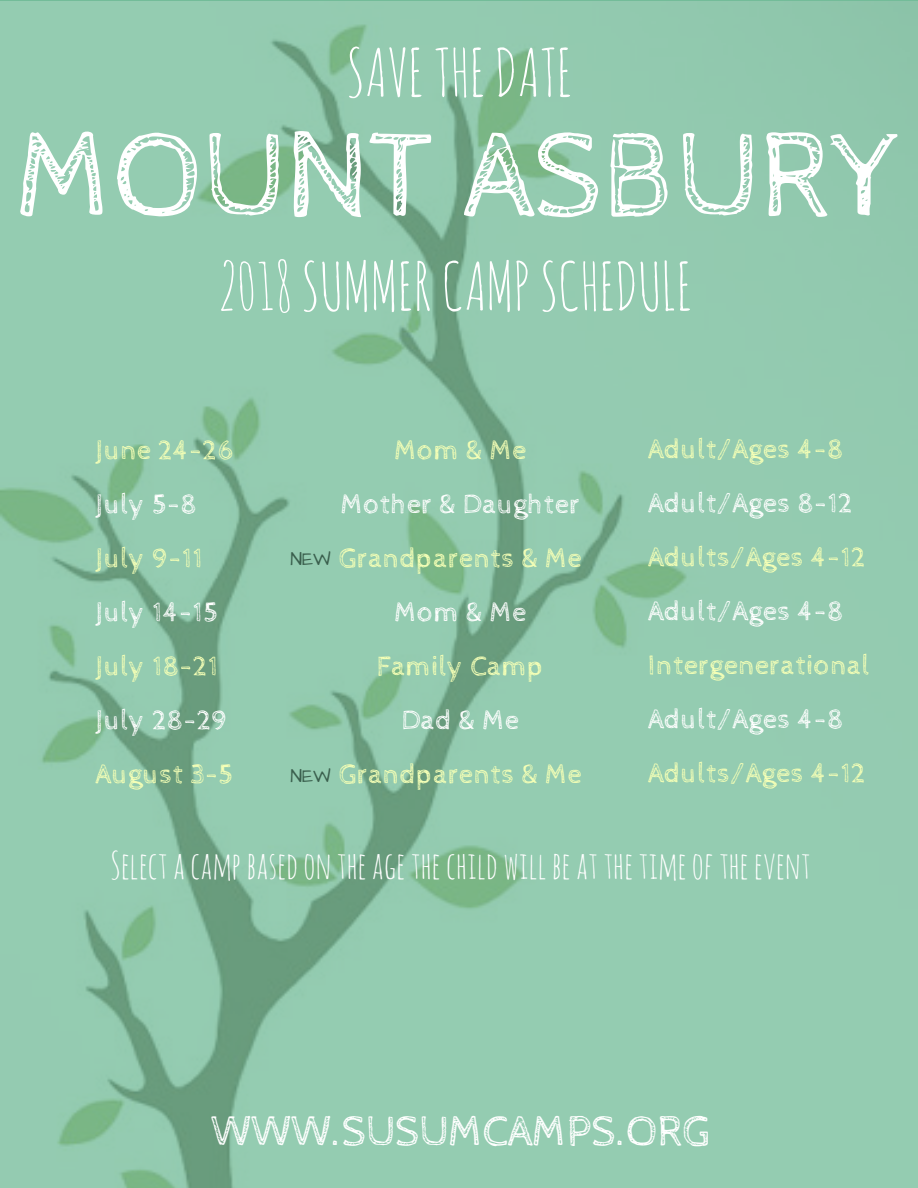
<style>
.page{position:relative;width:918px;height:1188px;background:#fff}
.page>*{position:absolute;margin:0;border:0;box-sizing:border-box;transform-origin:0 0}
.t1{font:124.5px "Cabin Sketch";color:#fff}
.t2{font:65.4px "Amatic SC";color:#fff}
.t3{font:43.65px "Cabin Sketch";color:#fff}
.t4{font:37.35px "Amatic SC";color:#fff}
.t5{font:28.05px "Cabin Sketch";letter-spacing:.02em;color:#f4ffb6}
.t6{font:28.05px "Cabin Sketch";letter-spacing:.02em;color:#fff}
.t7{font:18.75px "Architects Daughter";color:#3a5f4d}
</style>
<div class="page">
<img style="left:0;top:1px;width:918px;height:1187px">
<h2 class="t2" style="left:346px;top:30px;width:228px">SAVE THEDATE</h2>
<h1 class="t1" style="left:16px;top:106px;width:889px">MOUNT ASBURY</h1>
<h2 class="t2" style="left:218px;top:244px;width:476px">2018 SUMMERCAMP SCHEDULE</h2>
<p class="t5" style="left:96px;top:434px;width:139px">June 24-26</p>
<p class="t6" style="left:96px;top:488px;width:103px">July 5-8</p>
<p class="t5" style="left:96px;top:542px;width:109px">July 9-11</p>
<p class="t6" style="left:96px;top:596px;width:124px">July 14-15</p>
<p class="t5" style="left:96px;top:650px;width:124px">July 18-21</p>
<p class="t6" style="left:96px;top:704px;width:134px">July 28-29</p>
<p class="t5" style="left:96px;top:758px;width:140px">August 3-5</p>
<p class="t7" style="left:290px;top:546px;width:42px">NEW</p>
<p class="t7" style="left:290px;top:763px;width:42px">NEW</p>
<p class="t5" style="left:395px;top:434px;width:133px">Mom &amp; Me</p>
<p class="t6" style="left:341px;top:488px;width:241px">Mother &amp; Daughter</p>
<p class="t5" style="left:339px;top:542px;width:244px">Grandparents &amp; Me</p>
<p class="t6" style="left:395px;top:596px;width:133px">Mom &amp; Me</p>
<p class="t5" style="left:377px;top:650px;width:168px">Family Camp</p>
<p class="t6" style="left:402px;top:704px;width:119px">Dad &amp; Me</p>
<p class="t5" style="left:339px;top:758px;width:244px">Grandparents &amp; Me</p>
<p class="t5" style="left:648px;top:433px;width:197px">Adult/Ages 4-8</p>
<p class="t6" style="left:648px;top:487px;width:206px">Adult/Ages 8-12</p>
<p class="t5" style="left:648px;top:541px;width:219px">Adults/Ages 4-12</p>
<p class="t6" style="left:648px;top:595px;width:197px">Adult/Ages 4-8</p>
<p class="t5" style="left:648px;top:649px;width:223px">Intergenerational</p>
<p class="t6" style="left:648px;top:703px;width:197px">Adult/Ages 4-8</p>
<p class="t5" style="left:648px;top:757px;width:219px">Adults/Ages 4-12</p>
<h3 class="t4" style="left:111px;top:841px;width:702px">Selectacamp basedon theage the child will beat the timeof the event</h3>
<h3 class="t3" style="left:211px;top:1107px;width:500px">WWW.SUSUMCAMPS.ORG</h3>
</div>
